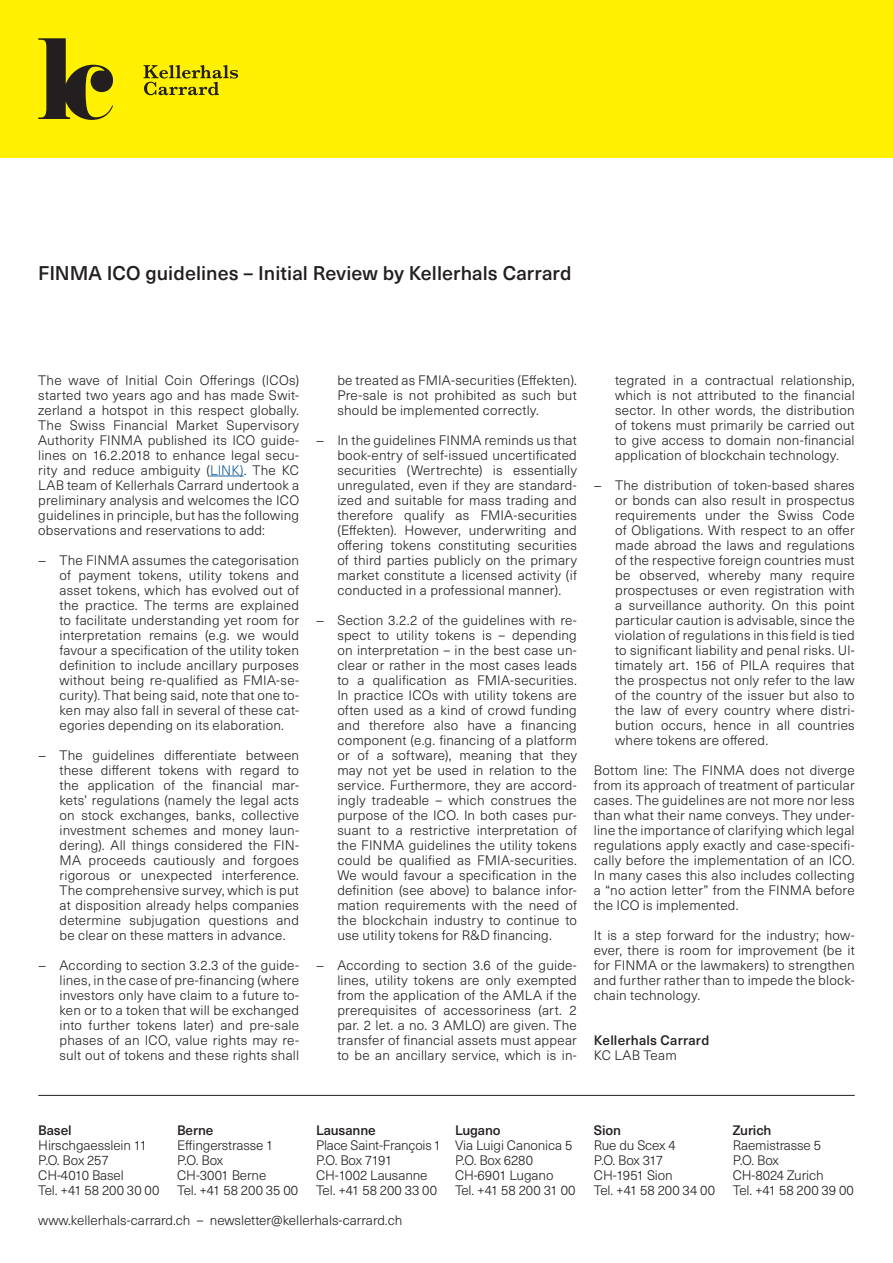
<style>
.page{position:relative;width:893px;height:1263px;background:#fff}
.page>*{position:absolute;margin:0;border:0;box-sizing:border-box;transform-origin:0 0}
.Text{font:500 19.5px "Neue Haas Unica Pro";letter-spacing:.005em;color:#231f20}
.Text-2{font:300 13.5px/15px "Neue Haas Unica Pro";letter-spacing:.015em;color:#231f20;text-align:justify}
.Absender_Footer{font:300 13.5px "Neue Haas Unica Pro";letter-spacing:-.01em;color:#231f20}
.Absender_Footer-2{font:500 13.5px "Neue Haas Unica Pro";letter-spacing:-.01em;color:#231f20}
.Text-3{font:500 13.5px "Neue Haas Unica Pro";letter-spacing:.02em;color:#231f20}
.s1{color:#175d9e}
.s2{font-family:"Myriad Pro";font-weight:400}
</style>
<div class="page">
<hr style="left:38px;top:1095px;width:817px;height:1px;background:#231f20">
<hr style="left:210px;top:476px;width:34px;height:1px;background:#175d9e">
<div style="left:0;top:0;width:893px;height:157px;background:#fff101"></div>
<svg style="left:38px;top:38px;width:75px;height:82px"></svg>
<svg style="left:143px;top:65px;width:95px;height:30px"></svg>
<p class="Text" style="left:38px;top:261px;width:535px">FINMA ICO guidelines – Initial Review by Kellerhals Carrard</p>
<p class="Text-2" style="left:38px;top:373px;width:262px">The wave of Initial Coin Offerings (ICOs) started two years ago and has made Swit&shy;zerland a hotspot in this respect globally.<br>The Swiss Financial Market Supervisory Authority FINMA published its ICO guide&shy;lines on 16.2.2018 to enhance legal secu&shy;rity and reduce ambiguity (<span class="s1">LINK)</span>. The KC LAB team of Kellerhals Carrard undertook a preliminary analysis and welcomes the ICO guidelines in principle, but has the following observations and reservations to add:</p>
<p class="Text-2" style="left:60px;top:553px;width:241px;text-indent:-21px"><span class="s2">−</span> The FINMA assumes the categorisation of payment tokens, utility tokens and asset tokens, which has evolved out of the practice. The terms are explained to facilitate understanding yet room for interpretation remains (e.g. we would favour a specification of the utility token definition to include ancillary purposes without being re-qualified as FMIA-se&shy;curity). That being said, note that one to&shy;ken may also fall in several of these cat&shy;egories depending on its elaboration.</p>
<p class="Text-2" style="left:60px;top:748px;width:241px;text-indent:-21px"><span class="s2">−</span> The guidelines differentiate between these different tokens with regard to the application of the financial mar&shy;kets’ regulations (namely the legal acts on stock exchanges, banks, collective investment schemes and money laun&shy;dering). All things considered the FIN-MA proceeds cautiously and forgoes rigorous or unexpected interference.<br>The comprehensive survey, which is put at disposition already helps companies determine subjugation questions and be clear on these matters in advance.</p>
<p class="Text-2" style="left:60px;top:958px;width:241px;text-indent:-21px"><span class="s2">−</span> According to section 3.2.3 of the guide&shy;lines, in the case of pre-financing (where investors only have claim to a future to&shy;ken or to a token that will be exchanged into further tokens later) and pre-sale phases of an ICO, value rights may re&shy;sult out of tokens and these rights shall</p>
<p class="Text-2" style="left:337px;top:373px;width:241px">be treated as FMIA-securities (Effekten).<br>Pre-sale is not prohibited as such but should be implemented correctly.</p>
<p class="Text-2" style="left:337px;top:433px;width:241px;text-indent:-21px"><span class="s2">−</span> In the guidelines FINMA reminds us that book-entry of self-issued uncertificated securities (Wertrechte) is essentially unregulated, even if they are standard&shy;ized and suitable for mass trading and therefore qualify as FMIA-securities (Effekten). However, underwriting and offering tokens constituting securities of third parties publicly on the primary market constitute a licensed activity (if conducted in a professional manner).</p>
<p class="Text-2" style="left:337px;top:613px;width:241px;text-indent:-21px"><span class="s2">−</span> Section 3.2.2 of the guidelines with re&shy;spect to utility tokens is – depending on interpretation – in the best case un&shy;clear or rather in the most cases leads to a qualification as FMIA-securities.<br>In practice ICOs with utility tokens are often used as a kind of crowd funding and therefore also have a financing component (e.g. financing of a platform or of a software), meaning that they may not yet be used in relation to the service. Furthermore, they are accord&shy;ingly tradeable – which construes the purpose of the ICO. In both cases pur&shy;suant to a restrictive interpretation of the FINMA guidelines the utility tokens could be qualified as FMIA-securities.<br>We would favour a specification in the definition (see above) to balance infor&shy;mation requirements with the need of the blockchain industry to continue to use utility tokens for R&amp;D financing.</p>
<p class="Text-2" style="left:337px;top:958px;width:241px;text-indent:-21px"><span class="s2">−</span> According to section 3.6 of the guide&shy;lines, utility tokens are only exempted from the application of the AMLA if the prerequisites of accessoriness (art. 2 par. 2 let. a no. 3 AMLO) are given. The transfer of financial assets must appear to be an ancillary service, which is in-</p>
<p class="Text-2" style="left:615px;top:373px;width:241px">tegrated in a contractual relationship, which is not attributed to the financial sector. In other words, the distribution of tokens must primarily be carried out to give access to domain non-financial application of blockchain technology.</p>
<p class="Text-2" style="left:615px;top:478px;width:241px;text-indent:-21px"><span class="s2">−</span> The distribution of token-based shares or bonds can also result in prospectus requirements under the Swiss Code of Obligations. With respect to an offer made abroad the laws and regulations of the respective foreign countries must be observed, whereby many require prospectuses or even registration with a surveillance authority. On this point particular caution is advisable, since the violation of regulations in this field is tied to significant liability and penal risks. Ul&shy;timately art. 156 of PILA requires that the prospectus not only refer to the law of the country of the issuer but also to the law of every country where distri&shy;bution occurs, hence in all countries where tokens are offered.</p>
<p class="Text-2" style="left:594px;top:763px;width:262px">Bottom line: The FINMA does not diverge from its approach of treatment of particular cases. The guidelines are not more nor less than what their name conveys. They under&shy;line the importance of clarifying which legal regulations apply exactly and case-specifi&shy;cally before the implementation of an ICO.<br>In many cases this also includes collecting a “no action letter” from the FINMA before the ICO is implemented.</p>
<p class="Text-2" style="left:594px;top:928px;width:262px">It is a step forward for the industry; how&shy;ever, there is room for improvement (be it for FINMA or the lawmakers) to strengthen and further rather than to impede the block&shy;chain technology.</p>
<p class="Text-3" style="left:594px;top:1032px;width:117px">Kellerhals Carrard</p>
<p class="Text-2" style="left:594px;top:1048px;width:84px">KC LAB Team</p>
<p class="Absender_Footer-2" style="left:38px;top:1122px;width:35px">Basel</p>
<p class="Absender_Footer" style="left:38px;top:1137px;width:110px">Hirschgaesslein 11</p>
<p class="Absender_Footer" style="left:38px;top:1152px;width:72px">P.O. Box 257</p>
<p class="Absender_Footer" style="left:38px;top:1167px;width:87px">CH-4010 Basel</p>
<p class="Absender_Footer" style="left:38px;top:1182px;width:123px">Tel. +41 58 200 30 00</p>
<p class="Absender_Footer-2" style="left:177px;top:1122px;width:38px">Berne</p>
<p class="Absender_Footer" style="left:177px;top:1137px;width:98px">Effingerstrasse 1</p>
<p class="Absender_Footer" style="left:177px;top:1152px;width:48px">P.O. Box</p>
<p class="Absender_Footer" style="left:177px;top:1167px;width:91px">CH-3001 Berne</p>
<p class="Absender_Footer" style="left:177px;top:1182px;width:123px">Tel. +41 58 200 35 00</p>
<p class="Absender_Footer-2" style="left:316px;top:1122px;width:61px">Lausanne</p>
<p class="Absender_Footer" style="left:316px;top:1137px;width:126px">Place Saint-François 1</p>
<p class="Absender_Footer" style="left:316px;top:1152px;width:78px">P.O. Box 7191</p>
<p class="Absender_Footer" style="left:316px;top:1167px;width:113px">CH-1002 Lausanne</p>
<p class="Absender_Footer" style="left:316px;top:1182px;width:123px">Tel. +41 58 200 33 00</p>
<p class="Absender_Footer" style="left:38px;top:1212px;width:366px">www.kellerhals-carrard.ch – newsletter@kellerhals-carrard.ch</p>
<p class="Absender_Footer-2" style="left:455px;top:1122px;width:47px">Lugano</p>
<p class="Absender_Footer" style="left:455px;top:1137px;width:119px">Via Luigi Canonica 5</p>
<p class="Absender_Footer" style="left:455px;top:1152px;width:80px">P.O. Box 6280</p>
<p class="Absender_Footer" style="left:455px;top:1167px;width:100px">CH-6901 Lugano</p>
<p class="Absender_Footer" style="left:455px;top:1182px;width:122px">Tel. +41 58 200 31 00</p>
<p class="Absender_Footer-2" style="left:594px;top:1122px;width:29px">Sion</p>
<p class="Absender_Footer" style="left:594px;top:1137px;width:83px">Rue du Scex 4</p>
<p class="Absender_Footer" style="left:594px;top:1152px;width:71px">P.O. Box 317</p>
<p class="Absender_Footer" style="left:594px;top:1167px;width:80px">CH-1951 Sion</p>
<p class="Absender_Footer" style="left:594px;top:1182px;width:123px">Tel. +41 58 200 34 00</p>
<p class="Absender_Footer-2" style="left:733px;top:1122px;width:40px">Zurich</p>
<p class="Absender_Footer" style="left:733px;top:1137px;width:90px">Raemistrasse 5</p>
<p class="Absender_Footer" style="left:733px;top:1152px;width:48px">P.O. Box</p>
<p class="Absender_Footer" style="left:733px;top:1167px;width:92px">CH-8024 Zurich</p>
<p class="Absender_Footer" style="left:733px;top:1182px;width:123px">Tel. +41 58 200 39 00</p>
</div>
